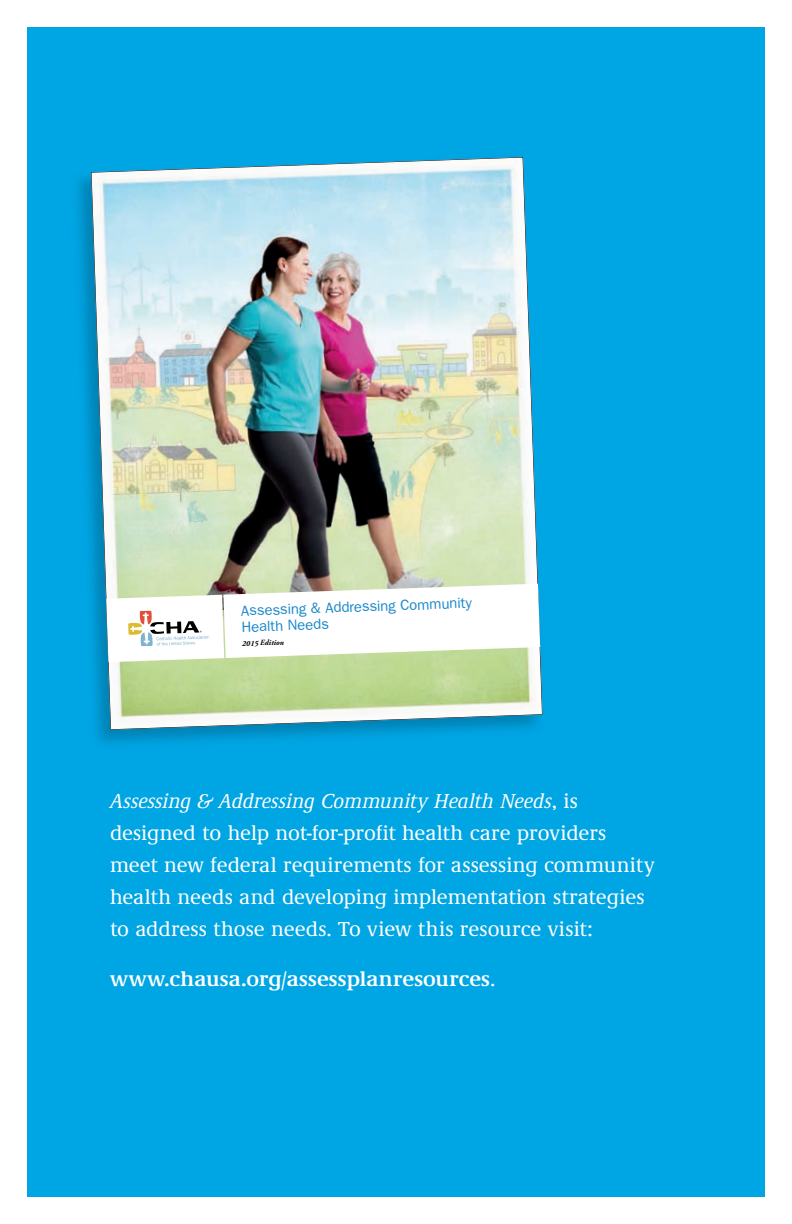
<style>
.page{position:relative;width:792px;height:1224px;background:#fff}
.page>*{position:absolute;margin:0;border:0;box-sizing:border-box;transform-origin:0 0}
.t1{font:500 21px/32px "Demos";color:#fff}
.t2{font:600 21px "Demos";letter-spacing:.01em;color:#fff}
.t3{font:14.8px/16.2px "Franklin Gothic";color:#1b87c9}
.t4{font:italic 700 7.8px "Adobe Garamond Pro";color:#000}
.s1{font-style:italic}
.s2{font-weight:500}
</style>
<div class="page">
<div style="left:27px;top:27px;width:738px;height:1170px;background:#00a5e3"></div>
<img style="left:91px;top:157px;width:452px;height:573px">
<svg style="left:106px;top:584px;width:434px;height:78px;background:#eef2e8"></svg>
<p class="t3" style="left:241px;top:602px;width:233px;rotate:-2deg">Assessing &amp; Addressing Community<br>Health Needs</p>
<p class="t4" style="left:242px;top:639px;width:43px;rotate:-2deg">2015 Edition</p>
<p class="t1" style="left:110px;top:785px;width:546px"><span class="s1">Assessing &amp; Addressing Community Health Needs</span>, is designed to help not-for-profit health care providers meet new federal requirements for assessing community health needs and developing implementation strategies to address those needs. To view this resource visit:</p>
<p class="t2" style="left:110px;top:967px;width:387px">www.chausa.org/assessplanresources<span class="s2">.</span></p>
</div>
